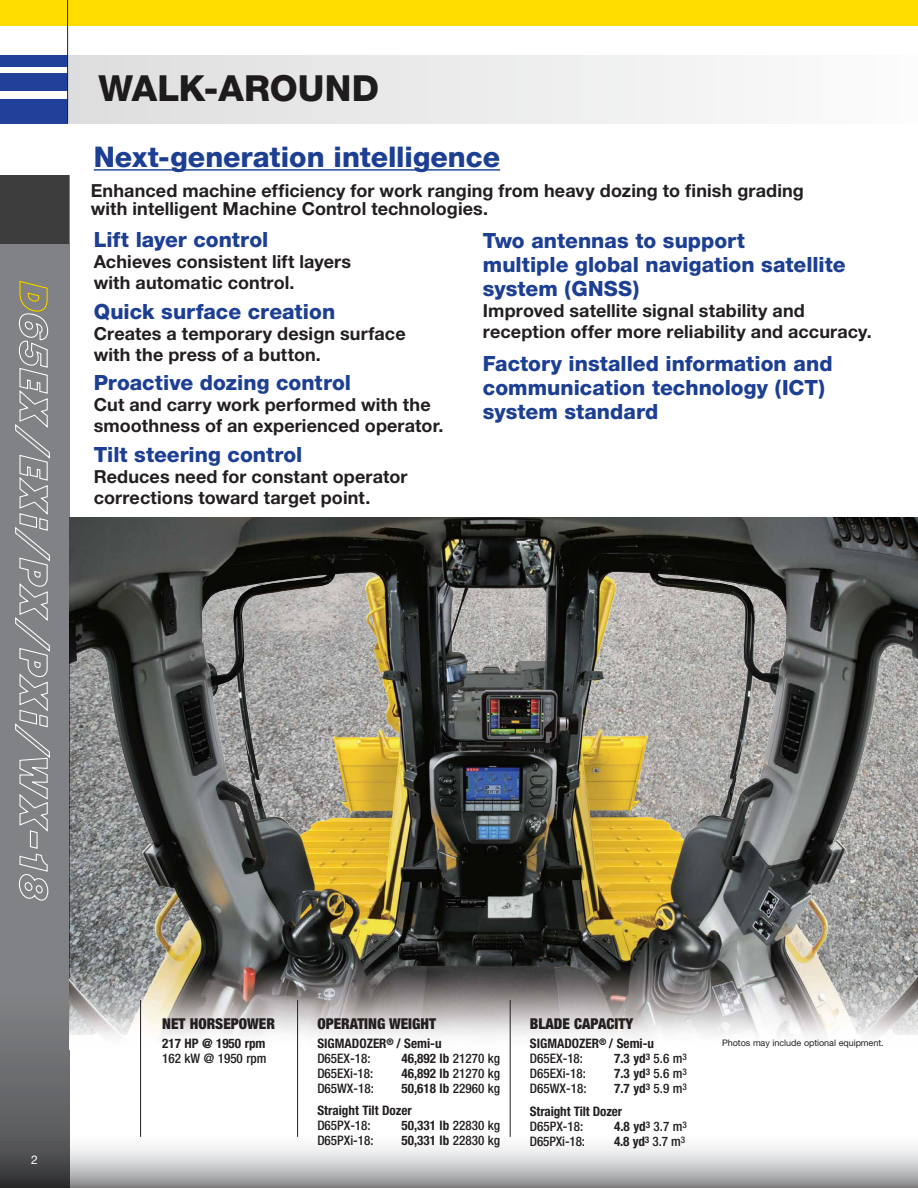
<style>
.page{position:relative;width:918px;height:1188px;background:#fff}
.page>*{position:absolute;margin:0;border:0;box-sizing:border-box;transform-origin:0 0}
.t1{font:800 36px "Helvetica Neue LT Pro";letter-spacing:.005em;color:#231f20}
.t2{font:800 28.5px "Helvetica Neue";color:#1c3f94}
.t3{font:800 21px/24px "Helvetica Neue";color:#1c3f94}
.t4{font:700 18px/21px "Helvetica Neue";letter-spacing:.005em;color:#231f20}
.t5{font:900 condensed 15px "Helvetica Neue";color:#231f20}
.t6{font:700 condensed 13.2px/15px "Helvetica Neue";color:#231f20}
.t7{font:500 condensed 13.2px "Helvetica Neue";color:#231f20}
.t8{font:12px "Helvetica Neue LT Pro";color:#fff}
.t9{font:9px "Helvetica Neue LT Pro";letter-spacing:-.005em;color:#231f20}
.s1{font-weight:500}
</style>
<div class="page">
<div style="left:68px;top:55px;width:850px;height:68px;background:linear-gradient(to right,#dedede,#fbfcfc)"></div>
<div style="left:0;top:99px;width:68px;height:24px;background:#21409a"></div>
<div style="left:0;top:55px;width:68px;height:12px;background:#21409a"></div>
<div style="left:0;top:74px;width:68px;height:17px;background:#21409a"></div>
<div style="left:0;top:0;width:918px;height:25px;background:#fd0"></div>
<hr style="left:67px;top:0;width:1px;height:123px;background:#231f20">
<svg style="left:69px;top:1133px;width:849px;height:55px"></svg>
<svg style="left:0;top:243px;width:69px;height:945px"></svg>
<div style="left:0;top:175px;width:69px;height:68px;background:#3d3d3e"></div>
<svg style="left:15px;top:253px;width:36px;height:649px"></svg>
<hr style="left:94px;top:169px;width:406px;height:2px;background:#1c3f94">
<img style="left:69px;top:517px;width:849px;height:533px">
<hr style="left:297px;top:1000px;width:1px;height:137px;background:#231f20">
<hr style="left:140px;top:1000px;width:1px;height:137px;background:#231f20">
<hr style="left:510px;top:1000px;width:1px;height:137px;background:#231f20">
<h1 class="t1" style="left:98px;top:67px;width:282px">WALK-AROUND</h1>
<h2 class="t2" style="left:94px;top:140px;width:408px">Next-generation intelligence</h2>
<p class="t4" style="left:91px;top:181px;width:715px;line-height:18px">Enhanced machine efficiency for work ranging from heavy dozing to finish grading with intelligent Machine Control technologies.</p>
<p class="t3" style="left:94px;top:228px;width:176px">Lift layer control</p>
<p class="t4" style="left:94px;top:251px;width:259px">Achieves consistent lift layers with automatic control.</p>
<p class="t3" style="left:94px;top:299px;width:243px">Quick surface creation</p>
<p class="t4" style="left:94px;top:323px;width:313px">Creates a temporary design surface with the press of a button.</p>
<p class="t3" style="left:94px;top:371px;width:259px">Proactive dozing control</p>
<p class="t4" style="left:94px;top:394px;width:351px">Cut and carry work performed with the smoothness of an experienced operator.</p>
<p class="t3" style="left:94px;top:442px;width:210px">Tilt steering control</p>
<p class="t4" style="left:94px;top:466px;width:315px">Reduces need for constant operator corrections toward target point.</p>
<p class="t3" style="left:483px;top:229px;width:364px">Two antennas to support<br>multiple global navigation satellite system (GNSS)</p>
<p class="t4" style="left:483px;top:300px;width:390px">Improved satellite signal stability and reception offer more reliability and accuracy.</p>
<p class="t3" style="left:483px;top:351px;width:351px">Factory installed information and communication technology (ICT) system standard</p>
<p class="t8" style="left:31px;top:1153px;width:8px">2</p>
<p class="t5" style="left:162px;top:1014px;width:114px">NET HORSEPOWER</p>
<p class="t6" style="left:162px;top:1036px;width:105px">217 HP @ 1950 rpm</p>
<p class="t7" style="left:162px;top:1051px;width:106px">162 kW @ 1950 rpm</p>
<p class="t5" style="left:317px;top:1014px;width:120px">OPERATING WEIGHT</p>
<p class="t6" style="left:317px;top:1036px;width:126px">SIGMADOZER<sup>®</sup> / Semi-u<br><span class="s1">D65EX-18:</span></p>
<p class="t6" style="left:402px;top:1051px;width:100px">46,892 lb <span class="s1">21270 kg</span></p>
<p class="t5" style="left:530px;top:1014px;width:105px">BLADE CAPACITY</p>
<p class="t6" style="left:530px;top:1036px;width:126px">SIGMADOZER<sup>®</sup> / Semi-u<br><span class="s1">D65EX-18:</span></p>
<p class="t6" style="left:614px;top:1051px;width:74px">7.3 yd<sup>3</sup> <span class="s1">5.6 m</span><sup>3</sup></p>
<p class="t9" style="left:722px;top:1037px;width:163px">Photos may include optional equipment.</p>
<p class="t7" style="left:317px;top:1066px;width:58px">D65EXi-18:</p>
<p class="t6" style="left:402px;top:1066px;width:100px">46,892 lb <span class="s1">21270 kg</span></p>
<p class="t7" style="left:317px;top:1081px;width:58px">D65WX-18:</p>
<p class="t6" style="left:317px;top:1078px;width:184px;line-height:21.8px;text-indent:84px">50,618 lb <span class="s1">22960 kg<br></span>Straight Tilt Dozer</p>
<p class="t7" style="left:317px;top:1117px;width:55px">D65PX-18:</p>
<p class="t6" style="left:402px;top:1118px;width:100px">50,331 lb <span class="s1">22830 kg</span></p>
<p class="t7" style="left:317px;top:1132px;width:58px">D65PXi-18:</p>
<p class="t6" style="left:402px;top:1133px;width:100px">50,331 lb <span class="s1">22830 kg</span></p>
<p class="t7" style="left:530px;top:1066px;width:58px">D65EXi-18:</p>
<p class="t6" style="left:614px;top:1066px;width:74px">7.3 yd<sup>3</sup> <span class="s1">5.6 m</span><sup>3</sup></p>
<p class="t7" style="left:530px;top:1081px;width:58px">D65WX-18:</p>
<p class="t6" style="left:530px;top:1077px;width:159px;line-height:22.8px;text-indent:84px">7.7 yd<sup>3</sup> <span class="s1">5.9 m</span><sup>3<br></sup>Straight Tilt Dozer</p>
<p class="t7" style="left:530px;top:1119px;width:55px">D65PX-18:</p>
<p class="t6" style="left:614px;top:1119px;width:74px">4.8 yd<sup>3</sup> <span class="s1">3.7 m</span><sup>3</sup></p>
<p class="t7" style="left:530px;top:1134px;width:57px">D65PXi-18:</p>
<p class="t6" style="left:614px;top:1134px;width:73px">4.8 yd<sup>3</sup> <span class="s1">3.7 m</span><sup>3</sup></p>
</div>
